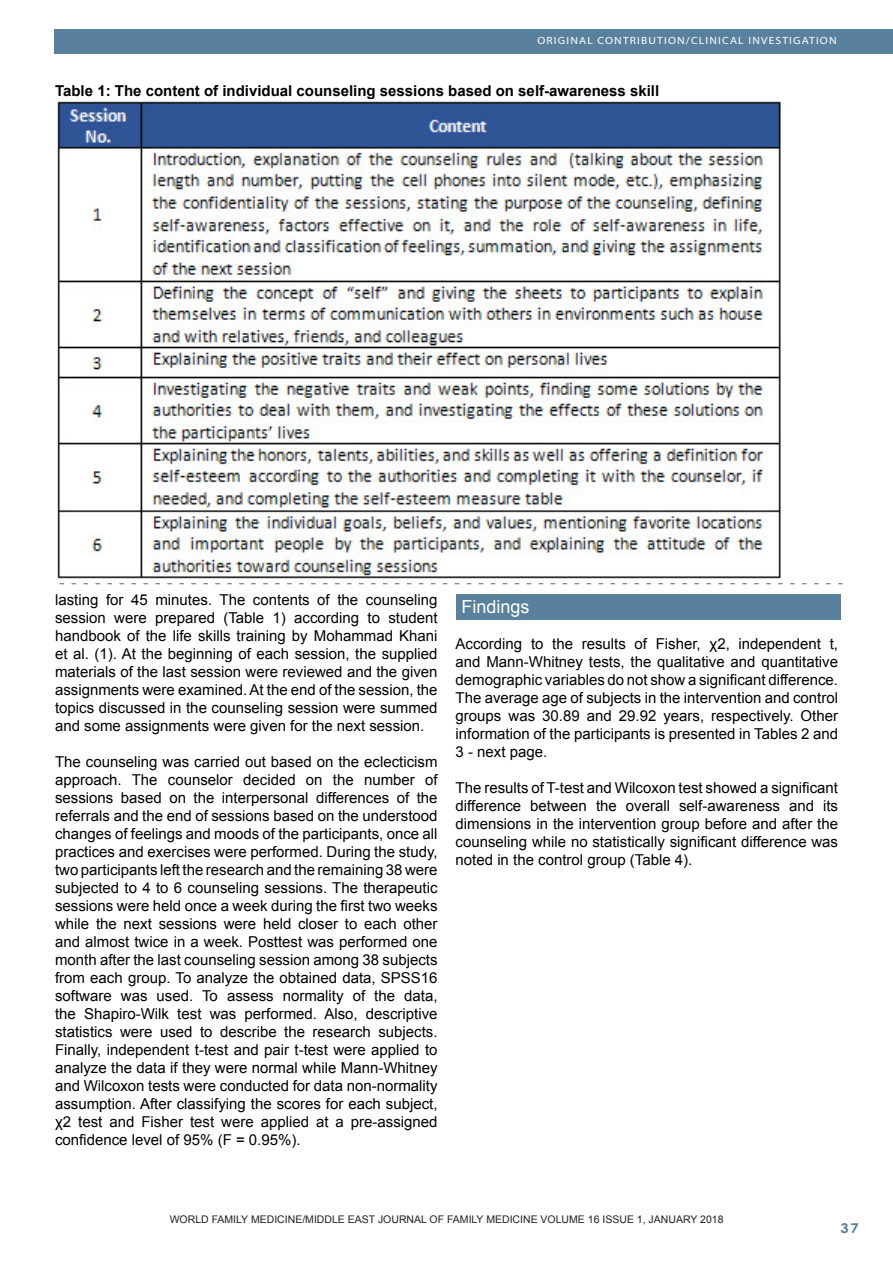
<style>
.page{position:relative;width:893px;height:1263px;background:#fff}
.page>*{position:absolute;margin:0;border:0;box-sizing:border-box;transform-origin:0 0}
.Footnote_Text{font:18px "Arial";color:#fff}
.Footnote_Text-2{font:15px/18px "Arial";color:#010102;text-align:justify}
.Footnote_Text-3{font:700 15px "Arial";color:#010102}
.t1{font:700 13.5px "Century Gothic";color:#59809c;scale:1.1 1}
.Footnote_Text-4{font:10.5px "Arial";color:#231f20}
.t2{font:10.5px "Myriad";letter-spacing:.1em;color:#fff;scale:1.1 1}
</style>
<div class="page">
<div style="left:54px;top:30px;width:839px;height:24px;background:#59809c"></div>
<div style="left:456px;top:594px;width:384px;height:25px;background:#59809c"></div>
<img style="left:57px;top:101px;width:724px;height:483px">
<svg style="left:60px;top:583px;width:783px;height:1px"></svg>
<p class="t2" style="left:537px;top:35px;width:273px">ORIGINAL CONTRIBUTION/CLINICAL INVESTIGATION</p>
<p class="Footnote_Text-3" style="left:55px;top:81px;width:606px">Table 1: The content of individual counseling sessions based on self-awareness skill</p>
<p class="Footnote_Text-2" style="left:55px;top:591px;width:384px">lasting for 45 minutes. The contents of the counseling session were prepared (Table 1) according to student handbook of the life skills training by Mohammad Khani et al. (1). At the beginning of each session, the supplied materials of the last session were reviewed and the given assignments were examined. At the end of the session, the topics discussed in the counseling session were summed and some assignments were given for the next session.</p>
<p class="Footnote_Text-2" style="left:55px;top:753px;width:384px">The counseling was carried out based on the eclecticism approach. The counselor decided on the number of sessions based on the interpersonal differences of the referrals and the end of sessions based on the understood changes of feelings and moods of the participants, once all practices and exercises were performed. During the study, two participants left the research and the remaining 38 were subjected to 4 to 6 counseling sessions. The therapeutic sessions were held once a week during the first two weeks while the next sessions were held closer to each other and almost twice in a week. Posttest was performed one month after the last counseling session among 38 subjects from each group. To analyze the obtained data, SPSS16 software was used. To assess normality of the data, the Shapiro-Wilk test was performed. Also, descriptive statistics were used to describe the research subjects.<br>Finally, independent t-test and pair t-test were applied to analyze the data if they were normal while Mann-Whitney and Wilcoxon tests were conducted for data non-normality assumption. After classifying the scores for each subject, χ2 test and Fisher test were applied at a pre-assigned confidence level of 95% (F = 0.95%).</p>
<p class="Footnote_Text" style="left:462px;top:595px;width:70px">Findings</p>
<p class="Footnote_Text-2" style="left:456px;top:635px;width:384px">According to the results of Fisher, χ2, independent t, and Mann-Whitney tests, the qualitative and quantitative demographic variables do not show a significant difference.<br>The average age of subjects in the intervention and control groups was 30.89 and 29.92 years, respectively. Other information of the participants is presented in Tables 2 and 3 - next page.</p>
<p class="Footnote_Text-2" style="left:456px;top:779px;width:384px">The results of T-test and Wilcoxon test showed a significant difference between the overall self-awareness and its dimensions in the intervention group before and after the counseling while no statistically significant difference was noted in the control group (Table 4).</p>
<p class="Footnote_Text-4" style="left:170px;top:1212px;width:555px">WORLD FAMILY MEDICINE/MIDDLE EAST JOURNAL OF FAMILY MEDICINE VOLUME 16 ISSUE 1, JANUARY 2018</p>
<p class="Footnote_Text-4" style="left:162px;top:1214px;width:569px">WORLD FAMILY MEDICINE/MIDDLE EAST JOURNAL OF FAMILY MEDICINE VOLUME 15 ISSUE10, DECEMBER 2017</p>
<p class="t1" style="left:840px;top:1218px;width:18px">37</p>
</div>
